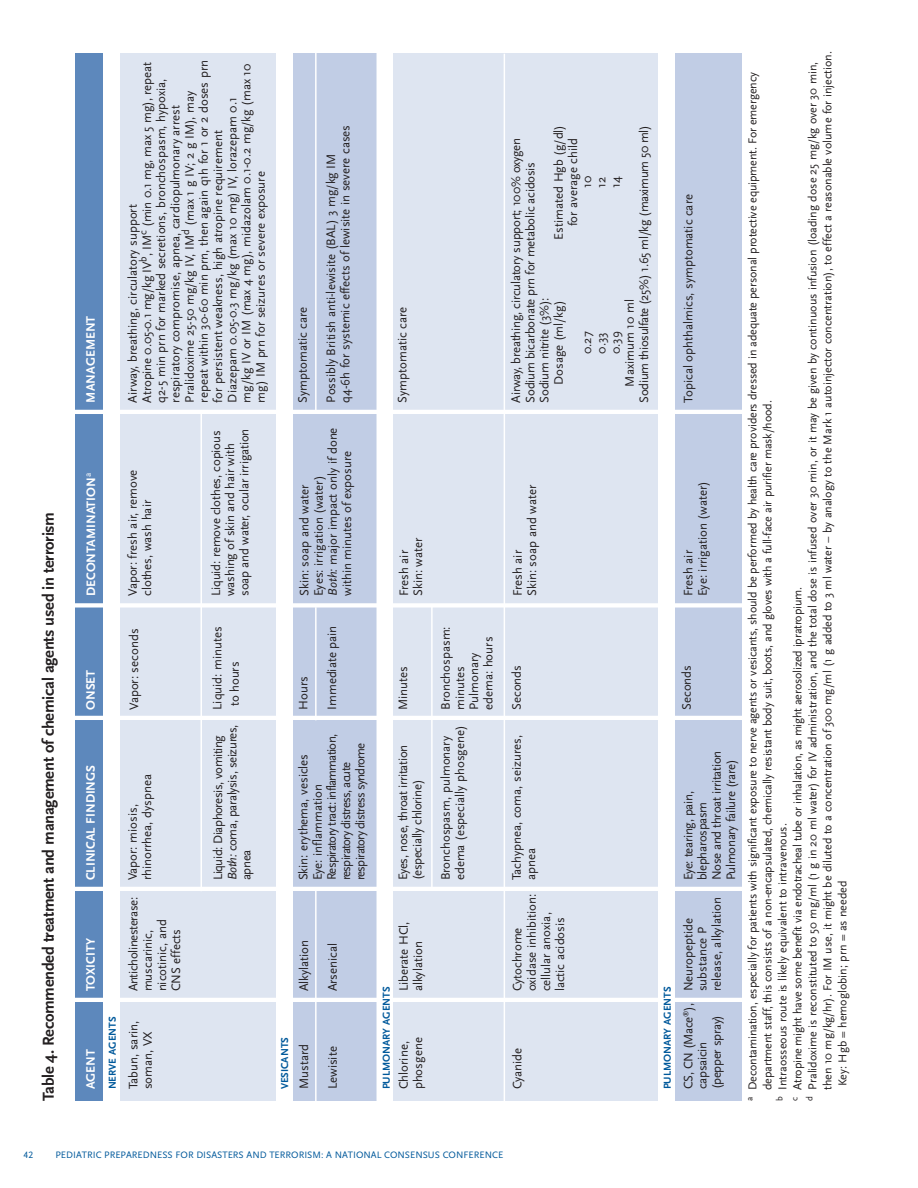
<style>
.page{position:relative;width:918px;height:1188px;background:#fff}
.page>*{position:absolute;margin:0;border:0;box-sizing:border-box;transform-origin:0 0}
.t1{font:700 16.5px "Scala Sans";letter-spacing:-.015em;color:#231f20}
.t2{font:12.75px/14.2px "Scala Sans";color:#231f20}
.t3{font:12.75px/14.2px "Scala Sans";letter-spacing:-.025em;color:#231f20}
.t4{font:12.75px/14.2px "Scala Sans";letter-spacing:-.055em;color:#231f20}
.t5{font:12.75px/14.2px "Scala Sans";letter-spacing:-.03em;color:#231f20}
.t6{font:700 12.75px "Scala Sans";color:#fff}
.t7{font:12.75px "Scala Sans";letter-spacing:-.02em;color:#231f20}
.t8{font:12px "Scala Sans";letter-spacing:-.01em;color:#231f20}
.t9{font:700 10.5px "Scala Sans";color:#00599b}
.t10{font:9.75px "Scala Sans Caps";color:#00599b}
.s1{font-style:italic}
</style>
<div class="page">
<div style="left:76px;top:54px;width:651px;height:1047px;background:#dee5f1"></div>
<div style="left:75px;top:54px;width:29px;height:1047px;background:#5d88bc"></div>
<div style="left:104px;top:54px;width:16px;height:1047px;background:#fff"></div>
<div style="left:279px;top:54px;width:97px;height:1047px;background:#c1cde5"></div>
<div style="left:659px;top:54px;width:83px;height:1047px;background:#c1cde5"></div>
<hr style="left:60px;top:998px;width:743px;height:4px;background:#fff">
<hr style="left:60px;top:887px;width:743px;height:4px;background:#fff">
<hr style="left:60px;top:716px;width:743px;height:4px;background:#fff">
<div style="left:60px;top:603px;width:743px;height:5px;background:#fff"></div>
<hr style="left:60px;top:410px;width:743px;height:4px;background:#fff">
<hr style="left:200px;top:413px;width:2px;height:478px;background:#fff">
<hr style="left:504px;top:54px;width:1px;height:1048px;background:#fff">
<div style="left:276px;top:54px;width:16px;height:1047px;background:#fff"></div>
<div style="left:377px;top:54px;width:15px;height:1047px;background:#fff"></div>
<div style="left:659px;top:54px;width:16px;height:1047px;background:#fff"></div>
<hr style="left:315px;top:889px;width:2px;height:213px;background:#fff">
<hr style="left:315px;top:607px;width:2px;height:113px;background:#fff">
<hr style="left:315px;top:53px;width:2px;height:357px;background:#fff">
<hr style="left:431px;top:606px;width:2px;height:281px;background:#fff">
<p class="t1" style="left:42px;top:1101px;width:590px;rotate:-90deg">Table 4. Recommended treatment and management of chemical agents used in terrorism</p>
<p class="t6" style="left:86px;top:403px;width:88px;rotate:-90deg">MANAGEMENT</p>
<p class="t2" style="left:127px;top:403px;width:344px;rotate:-90deg">Airway, breathing, circulatory support<br>Atropine 0.05-0.1 mg/kg IV<sup>b</sup>, IM<sup>c</sup> (min 0.1 mg, max 5 mg), repeat q2-5 min prn for marked secretions, bronchospasm, hypoxia, respiratory compromise, apnea, cardiopulmonary arrest Pralidoxime 25-50 mg/kg IV, IM<sup>d</sup> (max 1 g IV; 2 g IM), may repeat within 30-60 min prn, then again q1h for 1 or 2 doses prn for persistent weakness, high atropine requirement<br>Diazepam 0.05-0.3 mg/kg (max 10 mg) IV, lorazepam 0.1 mg/kg IV or IM (max 4 mg), midazolam 0.1-0.2 mg/kg (max 10 mg) IM prn for seizures or severe exposure</p>
<p class="t2" style="left:297px;top:403px;width:97px;rotate:-90deg">Symptomatic care</p>
<p class="t2" style="left:325px;top:403px;width:279px;rotate:-90deg">Possibly British anti-lewisite (BAL) 3 mg/kg IM q4-6h for systemic effects of lewisite in severe cases</p>
<p class="t6" style="left:86px;top:596px;width:124px;rotate:-90deg">DECONTAMINATION<sup>a</sup></p>
<p class="t2" style="left:127px;top:596px;width:128px;rotate:-90deg">Vapor: fresh air, remove clothes, wash hair</p>
<p class="t2" style="left:210px;top:596px;width:169px;rotate:-90deg">Liquid: remove clothes, copious washing of skin and hair with soap and water, ocular irrigation</p>
<p class="t2" style="left:298px;top:596px;width:170px;rotate:-90deg">Skin: soap and water<br>Eyes: irrigation (water)<br><span class="s1">Both:</span> major impact only if done within minutes of exposure</p>
<p class="t6" style="left:86px;top:710px;width:42px;rotate:-90deg">ONSET</p>
<p class="t2" style="left:128px;top:710px;width:83px;rotate:-90deg">Vapor: seconds</p>
<p class="t2" style="left:210px;top:710px;width:85px;line-height:17.2px;rotate:-90deg">Liquid: minutes to hours</p>
<p class="t2" style="left:297px;top:710px;width:35px;rotate:-90deg">Hours</p>
<p class="t2" style="left:326px;top:710px;width:86px;rotate:-90deg">Immediate pain</p>
<p class="t2" style="left:396px;top:403px;width:97px;rotate:-90deg">Symptomatic care</p>
<p class="t2" style="left:398px;top:596px;width:60px;rotate:-90deg">Fresh air<br>Skin: water</p>
<p class="t2" style="left:397px;top:710px;width:45px;rotate:-90deg">Minutes</p>
<p class="t6" style="left:86px;top:880px;width:117px;rotate:-90deg">CLINICAL FINDINGS</p>
<p class="t2" style="left:127px;top:880px;width:108px;rotate:-90deg">Vapor: miosis, rhinorrhea, dyspnea</p>
<p class="t5" style="left:212px;top:880px;width:158px;rotate:-90deg">Liquid: Diaphoresis, vomiting<br><span class="s1">Both:</span> coma, paralysis, seizures, apnea</p>
<p class="t4" style="left:297px;top:880px;width:148px;rotate:-90deg">Skin: erythema, vesicles<br>Eye: inflammation<br>Respiratory tract: inflammation, respiratory distress, acute respiratory distress syndrome</p>
<p class="t3" style="left:397px;top:880px;width:137px;rotate:-90deg">Eyes, nose, throat irritation (especially chlorine)</p>
<p class="t2" style="left:553px;top:240px;width:116px;text-align:center;rotate:-90deg">Estimated Hgb (g/dl) for average child</p>
<p class="t5" style="left:624px;top:403px;width:279px;text-indent:16px;rotate:-90deg">Maximum 10 ml<br>Sodium thiosulfate (25%) 1.65 ml/kg (maximum 50 ml)</p>
<p class="t2" style="left:510px;top:403px;width:266px;rotate:-90deg">Airway, breathing, circulatory support; 100% oxygen</p>
<p class="t2" style="left:524px;top:403px;width:242px;rotate:-90deg">Sodium bicarbonate prn for metabolic acidosis</p>
<p class="t2" style="left:581px;top:188px;width:14px;rotate:-90deg">10</p>
<p class="t2" style="left:610px;top:188px;width:13px;rotate:-90deg">14</p>
<p class="t2" style="left:595px;top:188px;width:13px;rotate:-90deg">12</p>
<p class="t7" style="left:539px;top:403px;width:106px;rotate:-90deg">Sodium nitrite (3%):</p>
<p class="t2" style="left:553px;top:385px;width:86px;rotate:-90deg">Dosage (ml/kg)</p>
<p class="t2" style="left:581px;top:354px;width:24px;rotate:-90deg">0.27</p>
<p class="t2" style="left:610px;top:354px;width:24px;rotate:-90deg">0.39</p>
<p class="t2" style="left:595px;top:354px;width:23px;rotate:-90deg">0.33</p>
<p class="t2" style="left:682px;top:403px;width:210px;rotate:-90deg">Topical ophthalmics, symptomatic care</p>
<p class="t2" style="left:440px;top:710px;width:85px;rotate:-90deg">Bronchospasm: minutes<br>Pulmonary edema: hours</p>
<p class="t2" style="left:512px;top:596px;width:113px;rotate:-90deg">Fresh air<br>Skin: soap and water</p>
<p class="t2" style="left:682px;top:596px;width:116px;rotate:-90deg">Fresh air<br>Eye: irrigation (water)</p>
<p class="t2" style="left:511px;top:710px;width:46px;rotate:-90deg">Seconds</p>
<p class="t2" style="left:681px;top:710px;width:46px;rotate:-90deg">Seconds</p>
<p class="t2" style="left:440px;top:880px;width:156px;rotate:-90deg">Bronchospasm, pulmonary edema (especially phosgene)</p>
<p class="t2" style="left:511px;top:880px;width:147px;rotate:-90deg">Tachypnea, coma, seizures, apnea</p>
<p class="t3" style="left:682px;top:880px;width:131px;rotate:-90deg">Eye: tearing, pain, blepharospasm<br>Nose and throat irritation<br>Pulmonary failure (rare)</p>
<p class="t6" style="left:86px;top:991px;width:55px;rotate:-90deg">TOXICITY</p>
<p class="t6" style="left:86px;top:1089px;width:42px;rotate:-90deg">AGENT</p>
<p class="t9" style="left:108px;top:1089px;width:74px;rotate:-90deg">NERVE AGENTS</p>
<p class="t2" style="left:127px;top:991px;width:96px;rotate:-90deg">Anticholinesterase: muscarinic, nicotinic, and<br>CNS effects</p>
<p class="t2" style="left:127px;top:1089px;width:70px;rotate:-90deg">Tabun, sarin, soman, VX</p>
<p class="t9" style="left:280px;top:1089px;width:54px;rotate:-90deg">VESICANTS</p>
<p class="t2" style="left:511px;top:991px;width:99px;rotate:-90deg">Cytochrome oxidase inhibition: cellular anoxia, lactic acidosis</p>
<p class="t2" style="left:682px;top:991px;width:96px;rotate:-90deg">Neuropeptide substance P release, alkylation</p>
<p class="t2" style="left:398px;top:991px;width:72px;rotate:-90deg">Liberate HCl, alkylation</p>
<p class="t2" style="left:298px;top:991px;width:53px;rotate:-90deg">Alkylation</p>
<p class="t2" style="left:327px;top:991px;width:50px;rotate:-90deg">Arsenical</p>
<p class="t9" style="left:382px;top:1089px;width:105px;rotate:-90deg">PULMONARY AGENTS</p>
<p class="t9" style="left:663px;top:1089px;width:105px;rotate:-90deg">PULMONARY AGENTS</p>
<p class="t3" style="left:682px;top:1089px;width:88px;rotate:-90deg">CS, CN (Mace<sup>®</sup>), capsaicin (pepper spray)</p>
<p class="t2" style="left:298px;top:1089px;width:47px;rotate:-90deg">Mustard</p>
<p class="t2" style="left:327px;top:1089px;width:44px;rotate:-90deg">Lewisite</p>
<p class="t2" style="left:398px;top:1089px;width:53px;rotate:-90deg">Chlorine, phosgene</p>
<p class="t2" style="left:511px;top:1089px;width:43px;rotate:-90deg">Cyanide</p>
<p class="t8" style="left:808px;top:1101px;width:1041px;rotate:-90deg"><sup>d</sup> Pralidoxime is reconstituted to 50 mg/ml (1 g in 20 ml water) for IV administration, and the total dose is infused over 30 min, or it may be given by continuous infusion (loading dose 25 mg/kg over 30 min,</p>
<p class="t8" style="left:823px;top:1090px;width:1040px;rotate:-90deg">then 10 mg/kg/hr). For IM use, it might be diluted to a concentration of 300 mg/ml (1 g added to 3 ml water – by analogy to the Mark 1 autoinjector concentration), to effect a reasonable volume for injection.</p>
<p class="t8" style="left:748px;top:1101px;width:1030px;rotate:-90deg"><sup>a</sup> Decontamination, especially for patients with significant exposure to nerve agents or vesicants, should be performed by health care providers dressed in adequate personal protective equipment. For emergency</p>
<p class="t8" style="left:763px;top:1090px;width:691px;rotate:-90deg">department staff, this consists of a non-encapsulated, chemically resistant body suit, boots, and gloves with a full-face air purifier mask/hood.</p>
<p class="t8" style="left:793px;top:1101px;width:515px;rotate:-90deg"><sup>c</sup> Atropine might have some benefit via endotracheal tube or inhalation, as might aerosolized ipratropium.</p>
<p class="t8" style="left:778px;top:1101px;width:279px;rotate:-90deg"><sup>b</sup> Intraosseous route is likely equivalent to intravenous.</p>
<p class="t8" style="left:838px;top:1086px;width:207px;rotate:-90deg">Key: Hgb = hemoglobin; prn = as needed</p>
<p class="t10" style="left:24px;top:1149px;width:11px">42</p>
<p class="t10" style="left:56px;top:1149px;width:449px">PEDIATRIC PREPAREDNESS FOR DISASTERS AND TERRORISM: A NATIONAL CONSENSUS CONFERENCE</p>
</div>
